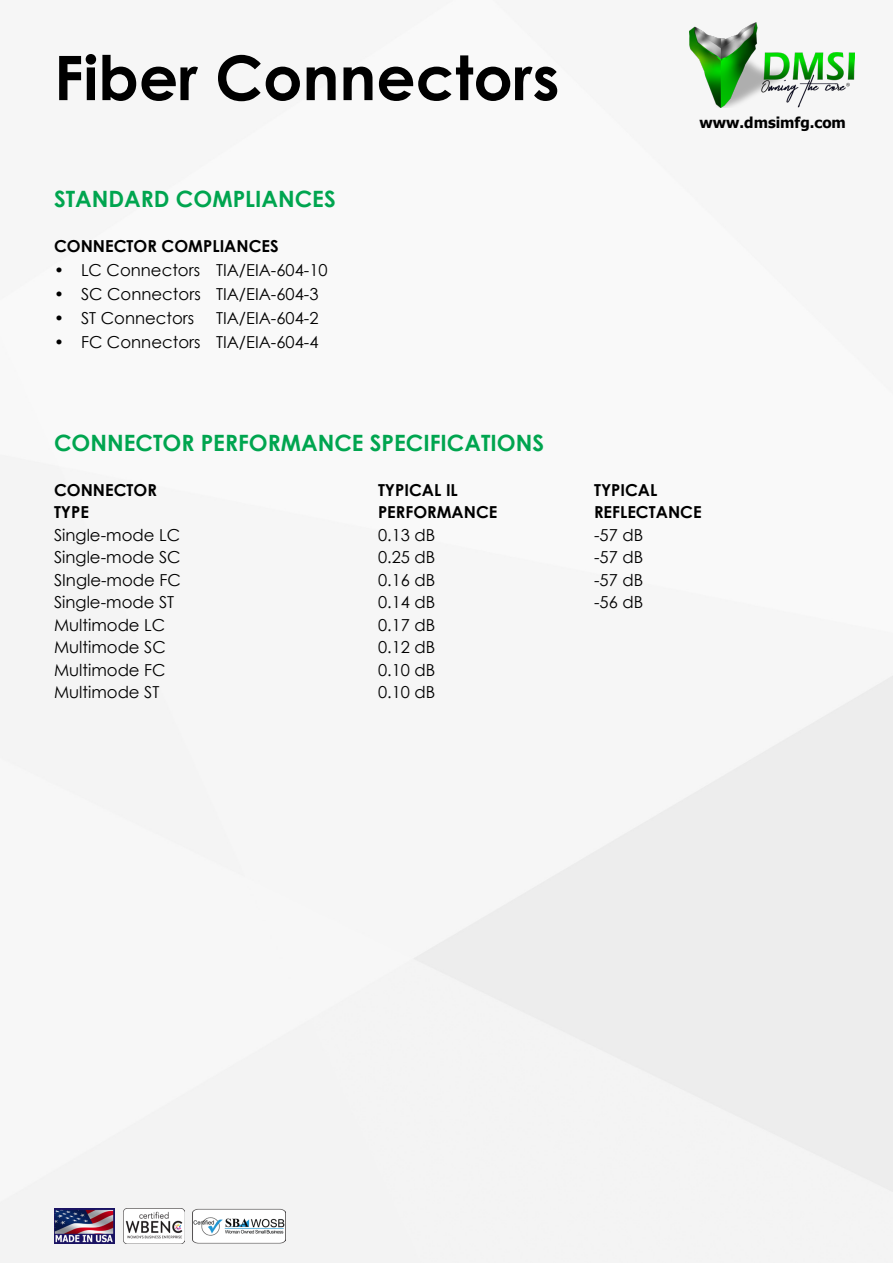
<style>
.page{position:relative;width:893px;height:1263px;background:#fff}
.page>*{position:absolute;margin:0;border:0;box-sizing:border-box;transform-origin:0 0}
.t1{font:700 61.5px "Century Gothic";color:#000}
.t2{font:700 22.5px "Century Gothic";color:#00a54f}
.t3{font:16.5px "Century Gothic";color:#000}
.t4{font:700 16.5px "Century Gothic";color:#000}
.t5{font:700 15px "Tahoma";color:#000}
</style>
<div class="page">
<img style="left:0;top:30px;width:893px;height:1233px">
<img style="left:54px;top:1209px;width:61px;height:34px">
<img style="left:124px;top:1209px;width:61px;height:34px">
<img style="left:193px;top:1208px;width:93px;height:36px">
<img style="left:690px;top:22px;width:164px;height:86px">
<p class="t1" style="left:54px;top:31px;width:507px">Fiber Connectors</p>
<p class="t2" style="left:54px;top:182px;width:283px">STANDARD COMPLIANCES</p>
<p class="t4" style="left:54px;top:234px;width:226px">CONNECTOR COMPLIANCES</p>
<p class="t3" style="left:54px;top:259px;width:275px">• LC Connectors TIA/EIA-604-10</p>
<p class="t3" style="left:54px;top:283px;width:266px">• SC Connectors TIA/EIA-604-3</p>
<p class="t3" style="left:54px;top:307px;width:142px">• ST Connectors</p>
<p class="t3" style="left:216px;top:307px;width:104px">TIA/EIA-604-2</p>
<p class="t3" style="left:54px;top:331px;width:266px">• FC Connectors TIA/EIA-604-4</p>
<p class="t5" style="left:699px;top:112px;width:148px">www.dmsimfg.com</p>
<p class="t2" style="left:54px;top:425px;width:492px">CONNECTOR PERFORMANCE SPECIFICATIONS</p>
<p class="t4" style="left:54px;top:477px;width:104px">CONNECTOR</p>
<p class="t4" style="left:378px;top:477px;width:81px">TYPICAL IL</p>
<p class="t4" style="left:594px;top:477px;width:65px">TYPICAL</p>
<p class="t4" style="left:54px;top:499px;width:36px">TYPE</p>
<p class="t4" style="left:378px;top:499px;width:121px">PERFORMANCE</p>
<p class="t4" style="left:594px;top:499px;width:109px">REFLECTANCE</p>
<p class="t3" style="left:54px;top:523px;width:128px">Single-mode LC</p>
<p class="t3" style="left:378px;top:523px;width:59px">0.13 dB</p>
<p class="t3" style="left:594px;top:523px;width:51px">-57 dB</p>
<p class="t3" style="left:54px;top:545px;width:128px">Single-mode SC</p>
<p class="t3" style="left:378px;top:545px;width:59px">0.25 dB</p>
<p class="t3" style="left:594px;top:545px;width:51px">-57 dB</p>
<p class="t3" style="left:54px;top:568px;width:128px">SIngle-mode FC</p>
<p class="t3" style="left:378px;top:568px;width:59px">0.16 dB</p>
<p class="t3" style="left:594px;top:568px;width:51px">-57 dB</p>
<p class="t3" style="left:54px;top:590px;width:122px">Single-mode ST</p>
<p class="t3" style="left:378px;top:590px;width:59px">0.14 dB</p>
<p class="t3" style="left:594px;top:590px;width:51px">-56 dB</p>
<p class="t3" style="left:54px;top:613px;width:113px">Multimode LC</p>
<p class="t3" style="left:378px;top:613px;width:59px">0.17 dB</p>
<p class="t3" style="left:54px;top:635px;width:113px">Multimode SC</p>
<p class="t3" style="left:378px;top:635px;width:59px">0.12 dB</p>
<p class="t3" style="left:54px;top:658px;width:113px">Multimode FC</p>
<p class="t3" style="left:378px;top:658px;width:59px">0.10 dB</p>
<p class="t3" style="left:54px;top:680px;width:107px">Multimode ST</p>
<p class="t3" style="left:378px;top:680px;width:59px">0.10 dB</p>
</div>
